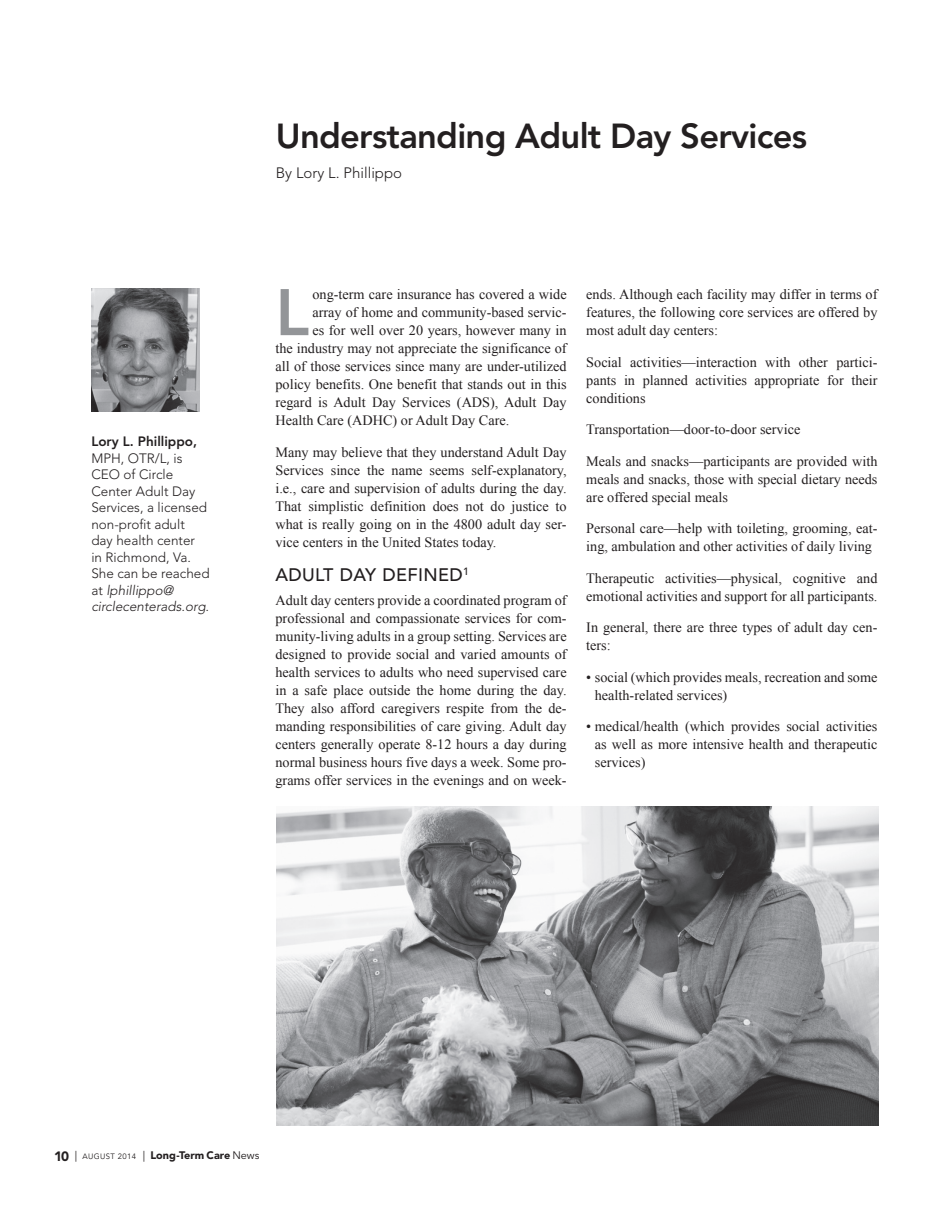
<style>
.page{position:relative;width:945px;height:1215px;background:#fff}
.page>*{position:absolute;margin:0;border:0;box-sizing:border-box;transform-origin:0 0}
.t1{font:800 65.1px "Avenir LT Std";color:#939598}
.t2{font:800 34.5px "Avenir LT Std";letter-spacing:-.02em;color:#231f20}
.t3{font:500 18px "Avenir LT Std";letter-spacing:.02em;color:#231f20}
.t4{font:300 15px "Avenir LT Std";color:#231f20}
.t5{font:14.25px/18px "Times New Roman";color:#231f20;text-align:justify}
.t6{font:300 13.5px/16.5px "Avenir LT Std";color:#231f20}
.t7{font:800 13.5px "Avenir LT Std";color:#231f20}
.t8{font:900 10.8px "Avenir LT Std";color:#231f20}
.s1{font-style:italic}
.s2{font-size:13.5px}
.s3{font-weight:400}
.s4{font-weight:400;font-size:7.8px}
</style>
<div class="page">
<img style="left:92px;top:288px;width:108px;height:124px">
<img style="left:276px;top:806px;width:602px;height:320px">
<p class="t7" style="left:91px;top:434px;width:107px">Lory L. Phillippo,</p>
<p class="t6" style="left:91px;top:450px;width:120px">MPH, OTR/L, is<br>CEO of Circle<br>Center Adult Day<br>Services, a licensed non-profit adult day health center<br>in Richmond, Va.<br>She can be reached at <span class="s1">lphillippo@ circlecenterads.org.</span></p>
<h2 class="t2" style="left:276px;top:115px;width:533px">Understanding Adult Day Services</h2>
<p class="t4" style="left:276px;top:165px;width:128px">By Lory L. Phillippo</p>
<h1 class="t1" style="left:275px;top:274px;width:35px">L</h1>
<p class="t5" style="left:313px;top:285px;width:256px">ong-term care insurance has covered a wide</p>
<p class="t5" style="left:313px;top:303px;width:256px">array of home and community-based servic-</p>
<p class="t5" style="left:313px;top:321px;width:256px">es for well over 20 years, however many in</p>
<p class="t5" style="left:275px;top:339px;width:293px">the industry may not appreciate the significance of</p>
<p class="t5" style="left:275px;top:357px;width:293px">all of those services since many are under-utilized</p>
<p class="t5" style="left:275px;top:375px;width:293px">policy benefits. One benefit that stands out in this</p>
<p class="t5" style="left:275px;top:393px;width:293px">regard is Adult Day Services (ADS), Adult Day</p>
<p class="t5" style="left:275px;top:411px;width:235px">Health Care (ADHC) or Adult Day Care.</p>
<p class="t5" style="left:275px;top:443px;width:293px">Many may believe that they understand Adult Day Services since the name seems self-explanatory, i.e., care and supervision of adults during the day.<br>That simplistic definition does not do justice to what is really going on in the 4800 adult day ser&shy;vice centers in the United States today.</p>
<p class="t3" style="left:275px;top:565px;width:195px">ADULT DAY DEFINED<sup>1</sup></p>
<p class="t5" style="left:275px;top:591px;width:293px">Adult day centers provide a coordinated program of professional and compassionate services for com&shy;munity-living adults in a group setting. Services are designed to provide social and varied amounts of health services to adults who need supervised care in a safe place outside the home during the day.<br>They also afford caregivers respite from the de&shy;manding responsibilities of care giving. Adult day centers generally operate 8-12 hours a day during normal business hours five days a week. Some pro&shy;grams offer services in the evenings and on week-</p>
<p class="t5" style="left:586px;top:285px;width:293px">ends. Although each facility may differ in terms of features, the following core services are offered by most adult day centers:</p>
<p class="t5" style="left:586px;top:353px;width:293px">Social activities—interaction with other partici&shy;pants in planned activities appropriate for their conditions</p>
<p class="t5" style="left:586px;top:420px;width:216px">Transportation—door-to-door service</p>
<p class="t5" style="left:586px;top:452px;width:293px">Meals and snacks—participants are provided with meals and snacks, those with special dietary needs are offered special meals</p>
<p class="t5" style="left:586px;top:519px;width:293px">Personal care—help with toileting, grooming, eat&shy;ing, ambulation and other activities of daily living</p>
<p class="t5" style="left:586px;top:569px;width:293px">Therapeutic activities—physical, cognitive and emotional activities and support for all participants.</p>
<p class="t5" style="left:586px;top:618px;width:293px">In general, there are three types of adult day cen&shy;ters:</p>
<p class="t5" style="left:595px;top:668px;width:284px;text-indent:-9px">• social (which provides meals, recreation and some health-related services)</p>
<p class="t5" style="left:595px;top:717px;width:284px;text-indent:-9px">• medical/health (which provides social activities as well as more intensive health and therapeutic services)</p>
<p class="t8" style="left:54px;top:1149px;width:207px"><span class="s2">10</span> <span class="s3">|</span> <span class="s4">AUGUST 2014</span> <span class="s3">|</span> Long-Term Care <span class="s3">News</span></p>
</div>
